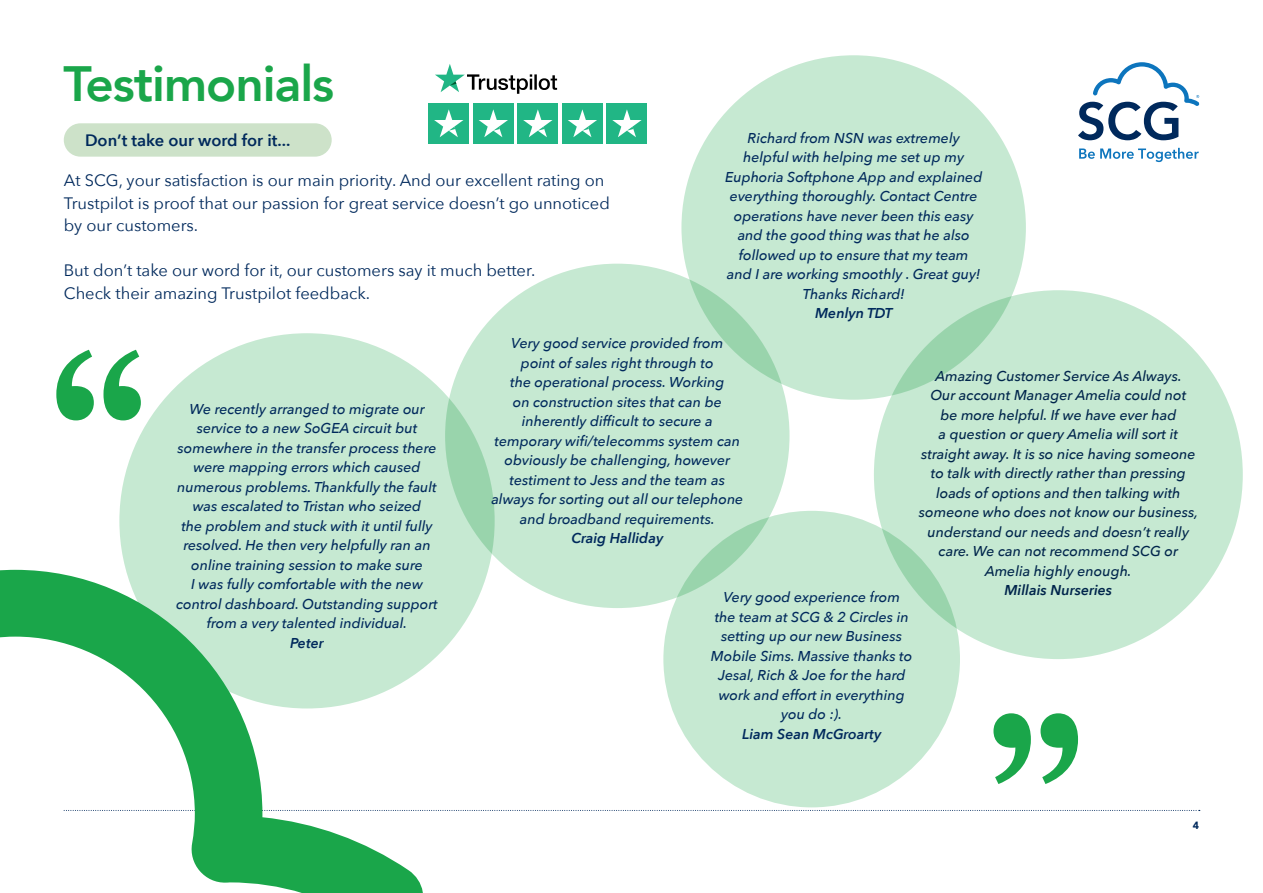
<style>
.page{position:relative;width:1263px;height:893px;background:#fff}
.page>*{position:absolute;margin:0;border:0;box-sizing:border-box;transform-origin:0 0}
.t1{font:800 49.5px "Avenir";letter-spacing:-.02em;color:#1aa64a}
.t2{font:16.5px/22.5px "Avenir Next";color:#00295c}
.t3{font:600 16.5px "Avenir Next";color:#00295c}
.t4{font:italic 500 14.25px/19.5px "Avenir Next";color:#00295c;text-align:center}
.t5{font:italic 600 14.25px "Avenir Next";color:#00295c}
.t6{font:900 10.5px "Avenir";color:#00295c}
</style>
<div class="page">
<div style="left:119px;top:333px;width:376px;height:375px;background:#c6e9d2;border-radius:50%"></div>
<div style="left:681px;top:55px;width:345px;height:345px;background:#c6e9d2;border-radius:50%"></div>
<svg style="left:445px;top:264px;width:344px;height:344px;background:#c2e7cf"></svg>
<div style="left:64px;top:123px;width:268px;height:34px;background:#cde2c9;border-radius:17px"></div>
<svg style="left:429px;top:810px;width:771px;height:1px"></svg>
<svg style="left:1079px;top:148px;width:120px;height:14px"></svg>
<svg style="left:1078px;top:62px;width:121px;height:78px"></svg>
<div style="left:663px;top:511px;width:297px;height:296px;background:#c6e9d2;border-radius:50%"></div>
<svg style="left:0;top:333px;width:428px;height:560px"></svg>
<svg style="left:56px;top:350px;width:85px;height:70px"></svg>
<svg style="left:993px;top:713px;width:85px;height:71px"></svg>
<div style="left:428px;top:103px;width:41px;height:41px;background:#21b685"></div>
<svg style="left:434px;top:109px;width:29px;height:28px"></svg>
<div style="left:473px;top:103px;width:41px;height:41px;background:#21b685"></div>
<svg style="left:479px;top:109px;width:29px;height:28px"></svg>
<div style="left:517px;top:103px;width:41px;height:41px;background:#21b685"></div>
<svg style="left:523px;top:109px;width:29px;height:28px"></svg>
<div style="left:562px;top:103px;width:41px;height:41px;background:#21b685"></div>
<svg style="left:568px;top:109px;width:29px;height:28px"></svg>
<svg style="left:435px;top:64px;width:122px;height:30px"></svg>
<div style="left:607px;top:103px;width:40px;height:41px;background:#21b685"></div>
<svg style="left:612px;top:109px;width:30px;height:28px"></svg>
<div style="left:874px;top:290px;width:369px;height:369px;background:#c6e9d2;border-radius:50%"></div>
<p class="t1" style="left:64px;top:45px;width:272px">Testimonials</p>
<p class="t3" style="left:85px;top:126px;width:207px">Don’t take our word for it...</p>
<p class="t2" style="left:64px;top:168px;width:547px">At SCG, your satisfaction is our main priority. And our excellent rating on<br>Trustpilot is proof that our passion for great service doesn’t go unnoticed by our customers.</p>
<p class="t2" style="left:64px;top:258px;width:473px">But don’t take our word for it, our customers say it much better.<br>Check their amazing Trustpilot feedback.</p>
<p class="t4" style="left:725px;top:127px;width:259px">Richard from NSN was extremely helpful with helping me set up my Euphoria Softphone App and explained everything thoroughly. Contact Centre operations have never been this easy and the good thing was that he also followed up to ensure that my team and I are working smoothly . Great guy!<br>Thanks Richard!</p>
<p class="t5" style="left:815px;top:301px;width:79px">Menlyn TDT</p>
<p class="t4" style="left:176px;top:399px;width:263px">We recently arranged to migrate our service to a new SoGEA circuit but somewhere in the transfer process there were mapping errors which caused numerous problems. Thankfully the fault was escalated to Tristan who seized<br>the problem and stuck with it until fully resolved. He then very helpfully ran an online training session to make sure<br>I was fully comfortable with the new control dashboard. Outstanding support from a very talented individual.</p>
<p class="t5" style="left:290px;top:631px;width:35px">Peter</p>
<p class="t4" style="left:491px;top:333px;width:253px">Very good service provided from<br>point of sales right through to<br>the operational process. Working<br>on construction sites that can be inherently difficult to secure a temporary wifi/telecomms system can obviously be challenging, however testiment to Jess and the team as always for sorting out all our telephone and broadband requirements.</p>
<p class="t5" style="left:571px;top:526px;width:93px">Craig Halliday</p>
<p class="t4" style="left:935px;top:365px;width:248px">Amazing Customer Service As Always.</p>
<p class="t4" style="left:919px;top:385px;width:281px">Our account Manager Amelia could not<br>be more helpful. If we have ever had<br>a question or query Amelia will sort it straight away. It is so nice having someone to talk with directly rather than pressing loads of options and then talking with someone who does not know our business, understand our needs and doesn’t really care. We can not recommend SCG or Amelia highly enough.</p>
<p class="t5" style="left:1004px;top:578px;width:109px">Millais Nurseries</p>
<p class="t4" style="left:711px;top:587px;width:203px">Very good experience from<br>the team at SCG &amp; 2 Circles in setting up our new Business<br>Mobile Sims. Massive thanks to<br>Jesal, Rich &amp; Joe for the hard work and effort in everything you do :).</p>
<p class="t5" style="left:742px;top:721px;width:141px">Liam Sean McGroarty</p>
<p class="t6" style="left:1193px;top:816px;width:8px">4</p>
</div>
